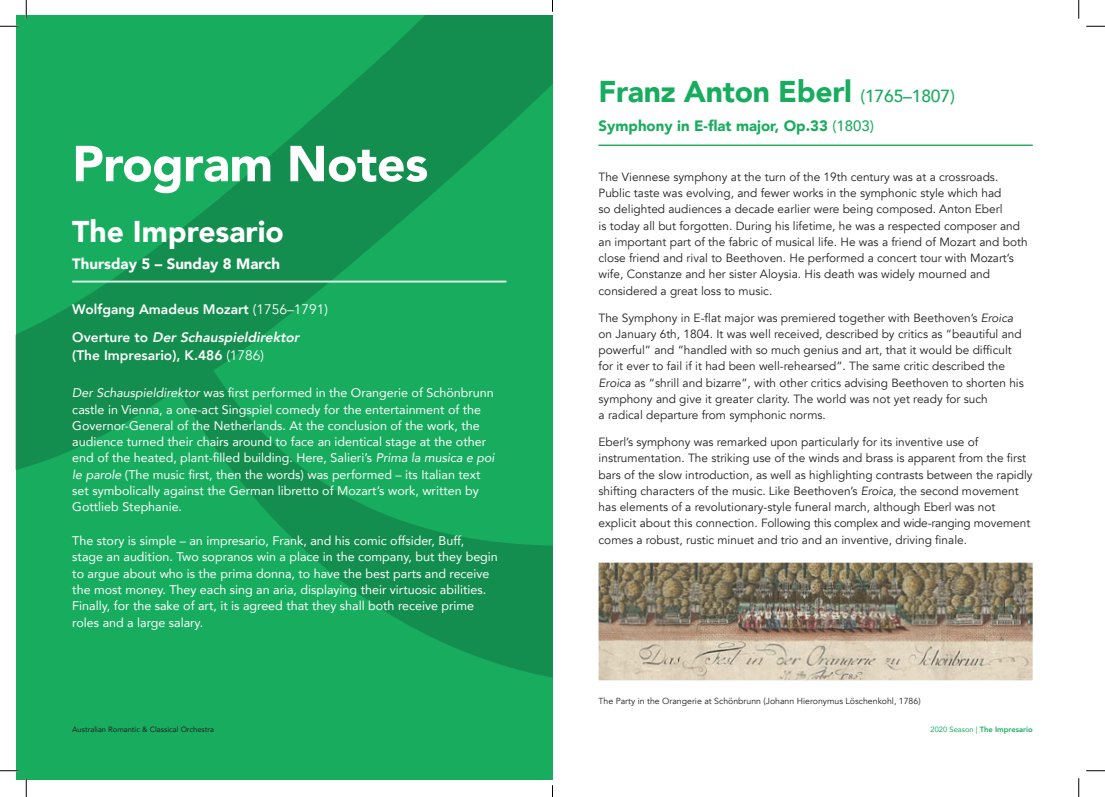
<style>
.page{position:relative;width:1105px;height:797px;background:#fff}
.page>*{position:absolute;margin:0;border:0;box-sizing:border-box;transform-origin:0 0}
.t1{font:900 50px "Avenir";letter-spacing:-.01em;color:#fff}
.t2{font:900 30px "Avenir";letter-spacing:-.01em;color:#18ac5f}
.t3{font:900 30px "Avenir";color:#fff}
.t4{font:900 15px "Avenir";color:#18ac5f}
.t5{font:900 15px "Avenir";color:#fff}
.t6{font:800 13.75px/28.1px "Avenir";color:#fff}
.t7{font:12.5px/16.2px "Avenir";color:#fff}
.t8{font:11.88px/16.2px "Avenir";color:#231f20}
.t9{font:8.75px "Avenir";color:#231f20}
.t10{font:7.62px "Avenir";color:#231f20}
.t11{font:800 7.62px "Avenir";color:#18ac5f}
.s1{font-weight:400}
.s2{font-style:italic}
.s3{font-weight:500;font-size:17.5px}
.s4{font-weight:500}
</style>
<div class="page">
<div style="left:16px;top:16px;width:536px;height:764px;background:#18ac5f"></div>
<svg style="left:16px;top:16px;width:536px;height:662px"></svg>
<img style="left:598px;top:562px;width:435px;height:118px">
<hr style="left:72px;top:281px;width:434px;height:1px;background:#fff">
<hr style="left:598px;top:145px;width:435px;height:1px;background:#18ac5f">
<svg style="left:0;top:25px;width:19px;height:2px"></svg>
<svg style="left:1086px;top:25px;width:19px;height:2px"></svg>
<svg style="left:0;top:770px;width:19px;height:1px"></svg>
<svg style="left:1086px;top:770px;width:19px;height:1px"></svg>
<svg style="left:25px;top:0;width:2px;height:19px"></svg>
<svg style="left:25px;top:778px;width:2px;height:19px"></svg>
<svg style="left:1078px;top:0;width:1px;height:19px"></svg>
<svg style="left:1078px;top:778px;width:1px;height:19px"></svg>
<svg style="left:552px;top:785px;width:1px;height:12px"></svg>
<h1 class="t1" style="left:72px;top:121px;width:357px">Program Notes</h1>
<h2 class="t3" style="left:72px;top:205px;width:213px">The Impresario</h2>
<p class="t5" style="left:72px;top:251px;width:209px">Thursday 5 – Sunday 8 March</p>
<p class="t6" style="left:72px;top:295px;width:257px">Wolfgang Amadeus Mozart <span class="s1">(1756–1791)<br></span>O v e rt u re t o <span class="s2">DerSchauspieldirektor</span></p>
<p class="t6" style="left:72px;top:341px;width:193px">(The Impresario), K.486 <span class="s1">(1786)</span></p>
<p class="t7" style="left:72px;top:384px;width:424px"><span class="s2">Der Schauspieldirektor</span> was first performed in the Orangerie of Schönbrunn castle in Vienna, a one-act Singspiel comedy for the entertainment of the Governor-General of the Netherlands. At the conclusion of the work, the audience turned their chairs around to face an identical stage at the other end of the heated, plant-filled building. Here, Salieri’s <span class="s2">Prima la musica e poi le parole</span> (The music first, then the words) was performed – its Italian text set symbolically against the German libretto of Mozart’s work, written by Gottlieb Stephanie.</p>
<p class="t7" style="left:72px;top:532px;width:427px">The story is simple – an impresario, Frank, and his comic offsider, Buff, stage an audition. Two sopranos win a place in the company, but they begin to argue about who is the prima donna, to have the best parts and receive the most money. They each sing an aria, displaying their virtuosic abilities.<br>Finally, for the sake of art, it is agreed that they shall both receive prime roles and a large salary.</p>
<h2 class="t2" style="left:598px;top:66px;width:358px">Franz Anton Eberl <span class="s3">(1765–1807)</span></h2>
<p class="t4" style="left:598px;top:113px;width:277px">Symphony in E-flat major, Op.33 <span class="s4">(1803)</span></p>
<p class="t8" style="left:598px;top:169px;width:430px">The Viennese symphony at the turn of the 19th century was at a crossroads.<br>Public taste was evolving, and fewer works in the symphonic style which had<br>so delighted audiences a decade earlier were being composed. Anton Eberl<br>is today all but forgotten. During his lifetime, he was a respected composer and an important part of the fabric of musical life. He was a friend of Mozart and both close friend and rival to Beethoven. He performed a concert tour with Mozart’s wife, Constanze and her sister Aloysia. His death was widely mourned and considered a great loss to music.</p>
<p class="t8" style="left:598px;top:309px;width:427px">The Symphony in E-flat major was premiered together with Beethoven’s <span class="s2">Eroica </span>on January 6th, 1804. It was well received, described by critics as “beautiful and powerful” and “handled with so much genius and art, that it would be difficult for it ever to fail if it had been well-rehearsed”. The same critic described the <span class="s2">Eroica</span> as “shrill and bizarre”, with other critics advising Beethoven to shorten his symphony and give it greater clarity. The world was not yet ready for such<br>a radical departure from symphonic norms.</p>
<p class="t8" style="left:598px;top:434px;width:436px">Eberl’s symphony was remarked upon particularly for its inventive use of instrumentation. The striking use of the winds and brass is apparent from the first bars of the slow introduction, as well as highlighting contrasts between the rapidly shifting characters of the music. Like Beethoven’s <span class="s2">Eroica</span>, the second movement has elements of a revolutionary-style funeral march, although Eberl was not explicit about this connection. Following this complex and wide-ranging movement comes a robust, rustic minuet and trio and an inventive, driving finale.</p>
<p class="t9" style="left:598px;top:696px;width:324px">The Party in the Orangerie at Schönbrunn (Johann Hieronymus Löschenkohl, 1786)</p>
<p class="t10" style="left:72px;top:723px;width:143px">Australian Romantic &amp; Classical Orchestra</p>
<p class="t11" style="left:930px;top:723px;width:104px"><span class="s1">2020 Season |</span> The Impresario</p>
</div>
